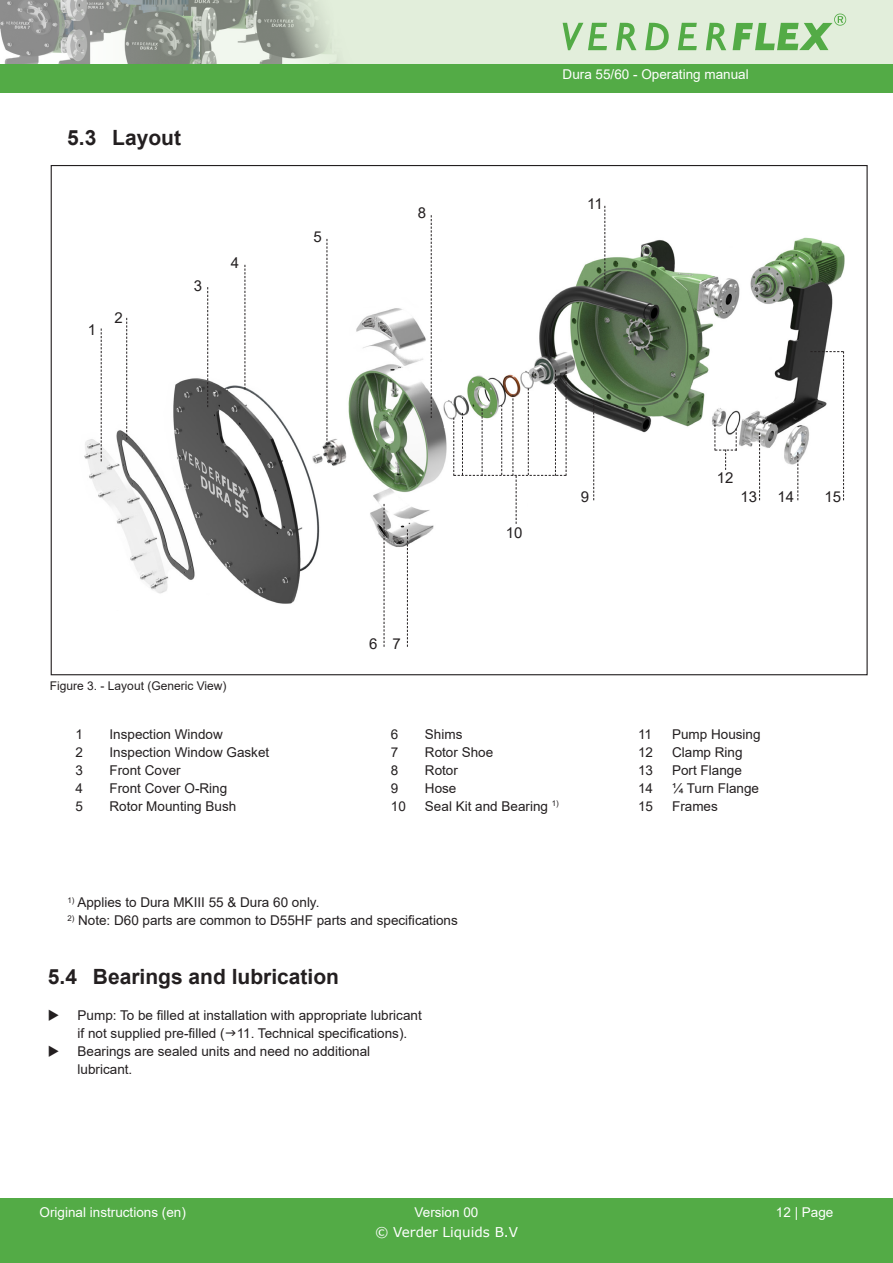
<style>
.page{position:relative;width:893px;height:1263px;background:#fff}
.page>*{position:absolute;margin:0;border:0;box-sizing:border-box;transform-origin:0 0}
.t1{font:700 21px "Arial";color:#231f20}
.t2{font:15px "Arial";color:#231f20}
.Body_text{font:13.5px/18px "Arial";color:#231f20}
.t3{font:13.5px "Arial";color:#fff}
.t4{font:13.5px "Verdana";color:#fff}
.t5{font:12px "Arial";color:#231f20}
</style>
<div class="page">
<div style="left:0;top:1198px;width:893px;height:65px;background:#53ab46"></div>
<div style="left:36px;top:0;width:857px;height:68px;background:#e2eedb"></div>
<div style="left:0;top:64px;width:893px;height:29px;background:#53ab46"></div>
<svg style="left:0;top:0;width:697px;height:64px"></svg>
<svg style="left:706px;top:23px;width:20px;height:27px"></svg>
<svg style="left:733px;top:14px;width:113px;height:36px"></svg>
<img style="left:84px;top:230px;width:761px;height:380px">
<svg style="left:101px;top:328px;width:1px;height:133px"></svg>
<svg style="left:207px;top:287px;width:1px;height:120px"></svg>
<svg style="left:327px;top:239px;width:1px;height:205px"></svg>
<svg style="left:431px;top:215px;width:1px;height:203px"></svg>
<svg style="left:126px;top:318px;width:1px;height:122px"></svg>
<svg style="left:245px;top:265px;width:1px;height:124px"></svg>
<svg style="left:384px;top:504px;width:1px;height:143px"></svg>
<svg style="left:407px;top:529px;width:1px;height:118px"></svg>
<svg style="left:593px;top:401px;width:1px;height:99px"></svg>
<svg style="left:759px;top:433px;width:1px;height:67px"></svg>
<svg style="left:797px;top:452px;width:1px;height:48px"></svg>
<svg style="left:810px;top:351px;width:34px;height:149px"></svg>
<svg style="left:453px;top:363px;width:114px;height:161px"></svg>
<svg style="left:604px;top:206px;width:1px;height:80px"></svg>
<svg style="left:714px;top:421px;width:23px;height:49px"></svg>
<p class="t1" style="left:67px;top:123px;width:115px">5.3 Layout</p>
<p class="t2" style="left:88px;top:319px;width:10px">1</p>
<p class="t2" style="left:114px;top:307px;width:10px">2</p>
<p class="t2" style="left:194px;top:276px;width:10px">3</p>
<p class="t2" style="left:231px;top:252px;width:10px">4</p>
<p class="t2" style="left:314px;top:226px;width:10px">5</p>
<p class="t2" style="left:418px;top:202px;width:10px">8</p>
<p class="t3" style="left:563px;top:65px;width:188px">Dura 55/60 - Operating manual</p>
<p class="t2" style="left:587px;top:193px;width:17px">11</p>
<p class="t5" style="left:50px;top:678px;width:178px">Figure 3. - Layout (Generic View)</p>
<p class="Body_text" style="left:75px;top:725px;width:9px">1</p>
<p class="Body_text" style="left:109px;top:725px;width:115px">Inspection Window</p>
<p class="Body_text" style="left:75px;top:743px;width:9px">2</p>
<p class="Body_text" style="left:109px;top:743px;width:161px">Inspection Window Gasket</p>
<p class="Body_text" style="left:75px;top:761px;width:9px">3</p>
<p class="Body_text" style="left:109px;top:761px;width:73px">Front Cover</p>
<p class="Body_text" style="left:75px;top:779px;width:9px">4</p>
<p class="Body_text" style="left:109px;top:779px;width:119px">Front Cover O-Ring</p>
<p class="Body_text" style="left:75px;top:797px;width:9px">5</p>
<p class="Body_text" style="left:109px;top:797px;width:128px">Rotor Mounting Bush</p>
<p class="t2" style="left:506px;top:523px;width:18px">10</p>
<p class="t2" style="left:581px;top:487px;width:10px">9</p>
<p class="t2" style="left:369px;top:633px;width:10px">6</p>
<p class="t2" style="left:392px;top:633px;width:10px">7</p>
<p class="Body_text" style="left:391px;top:725px;width:9px">6</p>
<p class="Body_text" style="left:425px;top:725px;width:39px">Shims</p>
<p class="Body_text" style="left:391px;top:743px;width:9px">7</p>
<p class="Body_text" style="left:425px;top:743px;width:70px">Rotor Shoe</p>
<p class="Body_text" style="left:391px;top:761px;width:9px">8</p>
<p class="Body_text" style="left:425px;top:761px;width:35px">Rotor</p>
<p class="Body_text" style="left:391px;top:779px;width:9px">9</p>
<p class="Body_text" style="left:425px;top:779px;width:33px">Hose</p>
<p class="Body_text" style="left:391px;top:797px;width:17px">10</p>
<p class="Body_text" style="left:425px;top:797px;width:135px">Seal Kit and Bearing <sup>1)</sup></p>
<p class="t2" style="left:717px;top:467px;width:18px">12</p>
<p class="t2" style="left:740px;top:487px;width:18px">13</p>
<p class="t2" style="left:778px;top:487px;width:18px">14</p>
<p class="t2" style="left:824px;top:487px;width:18px">15</p>
<p class="Body_text" style="left:638px;top:725px;width:16px">11</p>
<p class="Body_text" style="left:672px;top:725px;width:90px">Pump Housing</p>
<p class="Body_text" style="left:638px;top:743px;width:17px">12</p>
<p class="Body_text" style="left:672px;top:743px;width:72px">Clamp Ring</p>
<p class="Body_text" style="left:638px;top:761px;width:17px">13</p>
<p class="Body_text" style="left:672px;top:761px;width:71px">Port Flange</p>
<p class="Body_text" style="left:638px;top:779px;width:17px">14</p>
<p class="Body_text" style="left:672px;top:779px;width:89px">¼ Turn Flange</p>
<p class="Body_text" style="left:638px;top:797px;width:17px">15</p>
<p class="Body_text" style="left:672px;top:797px;width:47px">Frames</p>
<p class="Body_text" style="left:67px;top:893px;width:254px"><sup>1)</sup> Applies to Dura MKIII 55 &amp; Dura 60 only.</p>
<p class="Body_text" style="left:67px;top:911px;width:392px"><sup>2)</sup> Note: D60 parts are common to D55HF parts and specifications</p>
<p class="t1" style="left:48px;top:961px;width:293px">5.4 Bearings and lubrication</p>
<p class="Body_text" style="left:78px;top:1006px;width:346px">Pump: To be filled at installation with appropriate lubricant if not supplied pre-filled ( 11. Technical specifications).</p>
<p class="Body_text" style="left:78px;top:1042px;width:294px">Bearings are sealed units and need no additional lubricant.</p>
<p class="t3" style="left:40px;top:1203px;width:148px">Original instructions (en)</p>
<p class="t3" style="left:415px;top:1203px;width:65px">Version 00</p>
<p class="t3" style="left:776px;top:1203px;width:59px">12 | Page</p>
<p class="t4" style="left:375px;top:1222px;width:144px">© Verder Liquids B.V</p>
</div>
